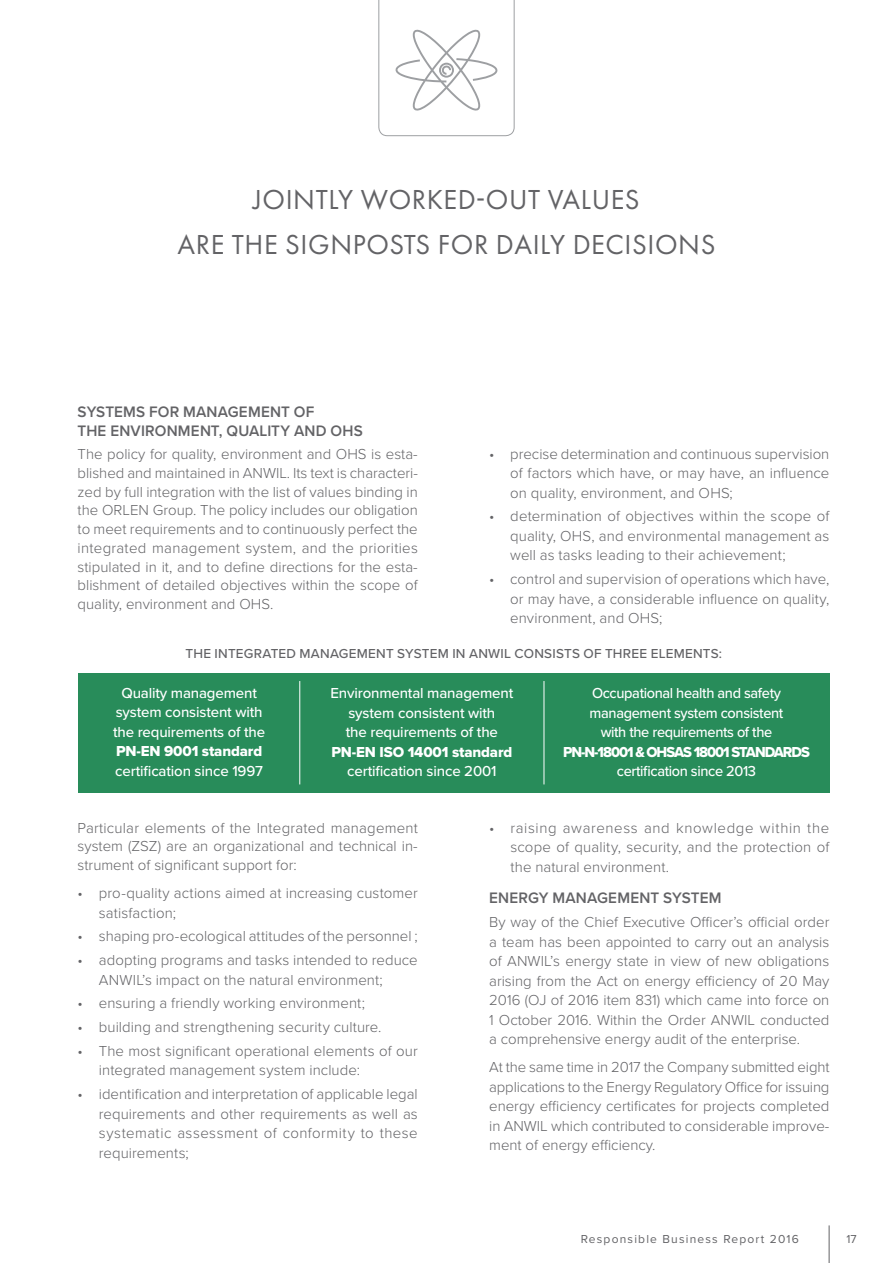
<style>
.page{position:relative;width:893px;height:1263px;background:#fff}
.page>*{position:absolute;margin:0;border:0;box-sizing:border-box;transform-origin:0 0}
.t1{font:28.5px/45px "Futura PT";letter-spacing:.02em;color:#636366;text-align:center}
.t2{font:600 15.75px/18.9px "Proxima Nova";letter-spacing:.01em;color:#636366}
.t3{font:300 15px/19.5px "Proxima Nova";letter-spacing:.005em;color:#636366;text-align:justify}
.t4{font:500 15px/19.5px "Proxima Nova";letter-spacing:-.01em;color:#fff;text-align:center}
.t5{font:15px "Proxima Nova Extrabld";letter-spacing:-.01em;color:#fff}
.t6{font:15px "Proxima Nova Extrabld";letter-spacing:-.07em;color:#fff}
.t7{font:500 13.5px "Proxima Nova";letter-spacing:.02em;color:#636366}
.t8{font:12px "Proxima Nova";letter-spacing:.1em;color:#636366}
</style>
<div class="page">
<hr style="left:829px;top:1225px;width:1px;height:38px;background:#636366">
<div style="left:78px;top:673px;width:751px;height:120px;background:#288c5a"></div>
<hr style="left:299px;top:681px;width:1px;height:103px;background:#fff">
<hr style="left:544px;top:681px;width:1px;height:103px;background:#fff">
<svg style="left:378px;top:0;width:136px;height:136px"></svg>
<h1 class="t1" style="left:178px;top:177px;width:539px">JOINTLY WORKED-OUT VALUES<br>ARE THE SIGNPOSTS FOR DAILY DECISIONS</h1>
<p class="t2" style="left:78px;top:402px;width:287px">SYSTEMS FOR MANAGEMENT OF<br>THE ENVIRONMENT, QUALITY AND OHS</p>
<p class="t3" style="left:78px;top:444px;width:342px;line-height:18.8px">The policy for quality, environment and OHS is esta&shy;blished and maintained in ANWIL. Its text is characteri&shy;zed by full integration with the list of values binding in the ORLEN Group. The policy includes our obligation to meet requirements and to continuously perfect the integrated management system, and the priorities stipulated in it, and to define directions for the esta&shy;blishment of detailed objectives within the scope of quality, environment and OHS.</p>
<p class="t3" style="left:510px;top:443px;width:321px;text-indent:-21px">• precise determination and continuous supervision of factors which have, or may have, an influence on quality, environment, and OHS;</p>
<p class="t3" style="left:510px;top:506px;width:321px;text-indent:-21px">• determination of objectives within the scope of quality, OHS, and environmental management as well as tasks leading to their achievement;</p>
<p class="t3" style="left:510px;top:568px;width:321px;text-indent:-21px">• control and supervision of operations which have, or may have, a considerable influence on quality, environment, and OHS;</p>
<p class="t7" style="left:186px;top:645px;width:538px">THE INTEGRATED MANAGEMENT SYSTEM IN ANWIL CONSISTS OF THREE ELEMENTS:</p>
<p class="t4" style="left:113px;top:683px;width:154px">Quality management system consistent with the requirements of the</p>
<p class="t5" style="left:116px;top:742px;width:148px">PN-EN 9001 standard</p>
<p class="t4" style="left:115px;top:761px;width:149px">certification since 1997</p>
<p class="t4" style="left:330px;top:684px;width:184px">Environmental management system consistent with<br>the requirements of the</p>
<p class="t5" style="left:331px;top:743px;width:183px">PN-EN ISO 14001 standard</p>
<p class="t4" style="left:347px;top:762px;width:151px">certification since 2001</p>
<p class="t4" style="left:590px;top:684px;width:195px">Occupational health and safety management system consistent with the requirements of the</p>
<p class="t6" style="left:563px;top:743px;width:248px">PN-N-18001 &amp; OHSAS 18001 STANDARDS</p>
<p class="t4" style="left:617px;top:762px;width:141px">certification since 2013</p>
<p class="t3" style="left:78px;top:817px;width:342px;line-height:18.8px">Particular elements of the Integrated management system (ZSZ) are an organizational and technical in&shy;strument of significant support for:</p>
<p class="t3" style="left:99px;top:882px;width:320px;text-indent:-21px">• pro-quality actions aimed at increasing customer satisfaction;</p>
<p class="t3" style="left:78px;top:926px;width:342px">• shaping pro-ecological attitudes of the personnel ;</p>
<p class="t3" style="left:99px;top:949px;width:320px;text-indent:-21px">• adopting programs and tasks intended to reduce<br>ANWIL’s impact on the natural environment;</p>
<p class="t3" style="left:78px;top:993px;width:289px">• ensuring a friendly working environment;</p>
<p class="t3" style="left:78px;top:1016px;width:305px">• building and strengthening security culture.</p>
<p class="t3" style="left:99px;top:1040px;width:320px;text-indent:-21px">• The most significant operational elements of our integrated management system include:</p>
<p class="t3" style="left:99px;top:1083px;width:320px;text-indent:-21px">• identification and interpretation of applicable legal requirements and other requirements as well as systematic assessment of conformity to these requirements;</p>
<p class="t3" style="left:510px;top:817px;width:320px;text-indent:-21px">• raising awareness and knowledge within the scope of quality, security, and the protection of the natural environment.</p>
<p class="t2" style="left:489px;top:888px;width:234px">ENERGY MANAGEMENT SYSTEM</p>
<p class="t3" style="left:489px;top:911px;width:342px">By way of the Chief Executive Officer’s official order a team has been appointed to carry out an analysis of ANWIL’s energy state in view of new obligations arising from the Act on energy efficiency of 20 May 2016 (OJ of 2016 item 831) which came into force on 1 October 2016. Within the Order ANWIL conducted a comprehensive energy audit of the enterprise.</p>
<p class="t3" style="left:489px;top:1056px;width:342px">At the same time in 2017 the Company submitted eight applications to the Energy Regulatory Office for issuing energy efficiency certificates for projects completed in ANWIL which contributed to considerable improve&shy;ment of energy efficiency.</p>
<p class="t8" style="left:581px;top:1230px;width:220px">Responsible Business Report 2016</p>
<p class="t8" style="left:846px;top:1230px;width:12px">17</p>
</div>
